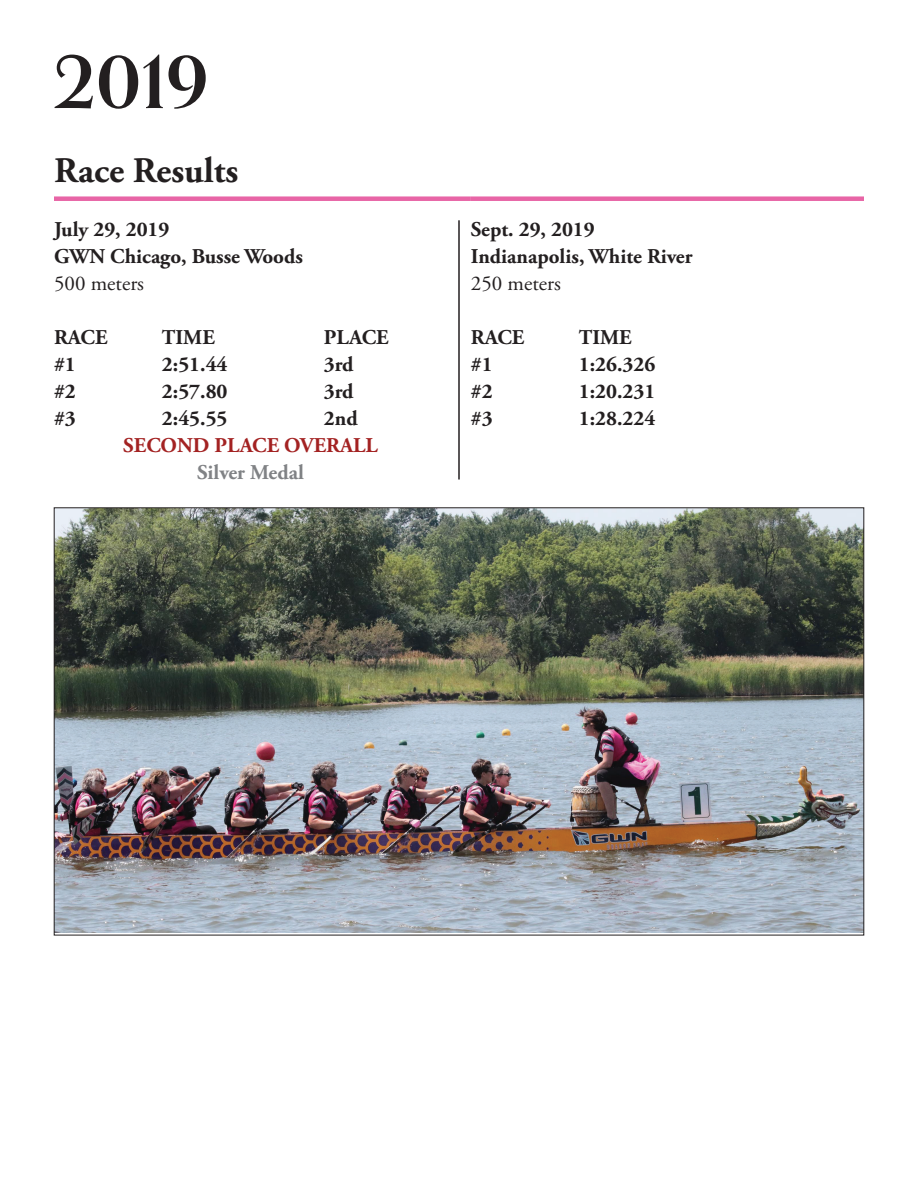
<style>
.page{position:relative;width:918px;height:1188px;background:#fff}
.page>*{position:absolute;margin:0;border:0;box-sizing:border-box;transform-origin:0 0}
.t1{font:700 72px "Orpheus Pro";color:#231f20}
.t2{font:700 36px "Adobe Garamond Pro";color:#231f20}
.t3{font:700 21px/27px "Adobe Garamond Pro";color:#231f20}
.t4{font:21px "Adobe Garamond Pro";color:#231f20}
.t5{font:700 21px "Adobe Garamond Pro";color:#a32222}
.t6{font:700 21px "Adobe Garamond Pro";color:#808285}
</style>
<div class="page">
<div style="left:54px;top:196px;width:417px;height:5px;background:#e865a6"></div>
<div style="left:471px;top:196px;width:393px;height:5px;background:#e865a6"></div>
<img style="left:56px;top:510px;width:806px;height:423px">
<hr style="left:458px;top:220px;width:2px;height:260px;background:#231f20">
<h1 class="t1" style="left:54px;top:37px;width:156px">2019</h1>
<h2 class="t2" style="left:54px;top:149px;width:186px">Race Results</h2>
<p class="t3" style="left:54px;top:216px;width:250px">July 29, 2019<br>GWN Chicago, Busse Woods</p>
<p class="t4" style="left:54px;top:270px;width:92px">500 meters</p>
<p class="t3" style="left:54px;top:324px;width:55px">RACE</p>
<p class="t3" style="left:162px;top:324px;width:54px">TIME</p>
<p class="t3" style="left:324px;top:324px;width:66px">PLACE</p>
<p class="t3" style="left:54px;top:351px;width:23px">#1</p>
<p class="t3" style="left:162px;top:351px;width:67px">2:51.44</p>
<p class="t3" style="left:324px;top:351px;width:31px">3rd</p>
<p class="t3" style="left:54px;top:378px;width:23px">#2</p>
<p class="t3" style="left:162px;top:378px;width:67px">2:57.80</p>
<p class="t3" style="left:324px;top:378px;width:31px">3rd</p>
<p class="t3" style="left:54px;top:405px;width:23px">#3</p>
<p class="t3" style="left:162px;top:405px;width:67px">2:45.55</p>
<p class="t3" style="left:324px;top:405px;width:35px">2nd</p>
<p class="t5" style="left:123px;top:433px;width:256px">SECOND PLACE OVERALL</p>
<p class="t6" style="left:197px;top:460px;width:108px">Silver Medal</p>
<p class="t3" style="left:471px;top:216px;width:223px">Sept. 29, 2019<br>Indianapolis, White River</p>
<p class="t4" style="left:471px;top:270px;width:92px">250 meters</p>
<p class="t3" style="left:471px;top:324px;width:55px">RACE</p>
<p class="t3" style="left:579px;top:324px;width:54px">TIME</p>
<p class="t3" style="left:471px;top:351px;width:23px">#1</p>
<p class="t3" style="left:579px;top:351px;width:78px">1:26.326</p>
<p class="t3" style="left:471px;top:378px;width:23px">#2</p>
<p class="t3" style="left:579px;top:378px;width:78px">1:20.231</p>
<p class="t3" style="left:471px;top:405px;width:23px">#3</p>
<p class="t3" style="left:579px;top:405px;width:78px">1:28.224</p>
</div>
